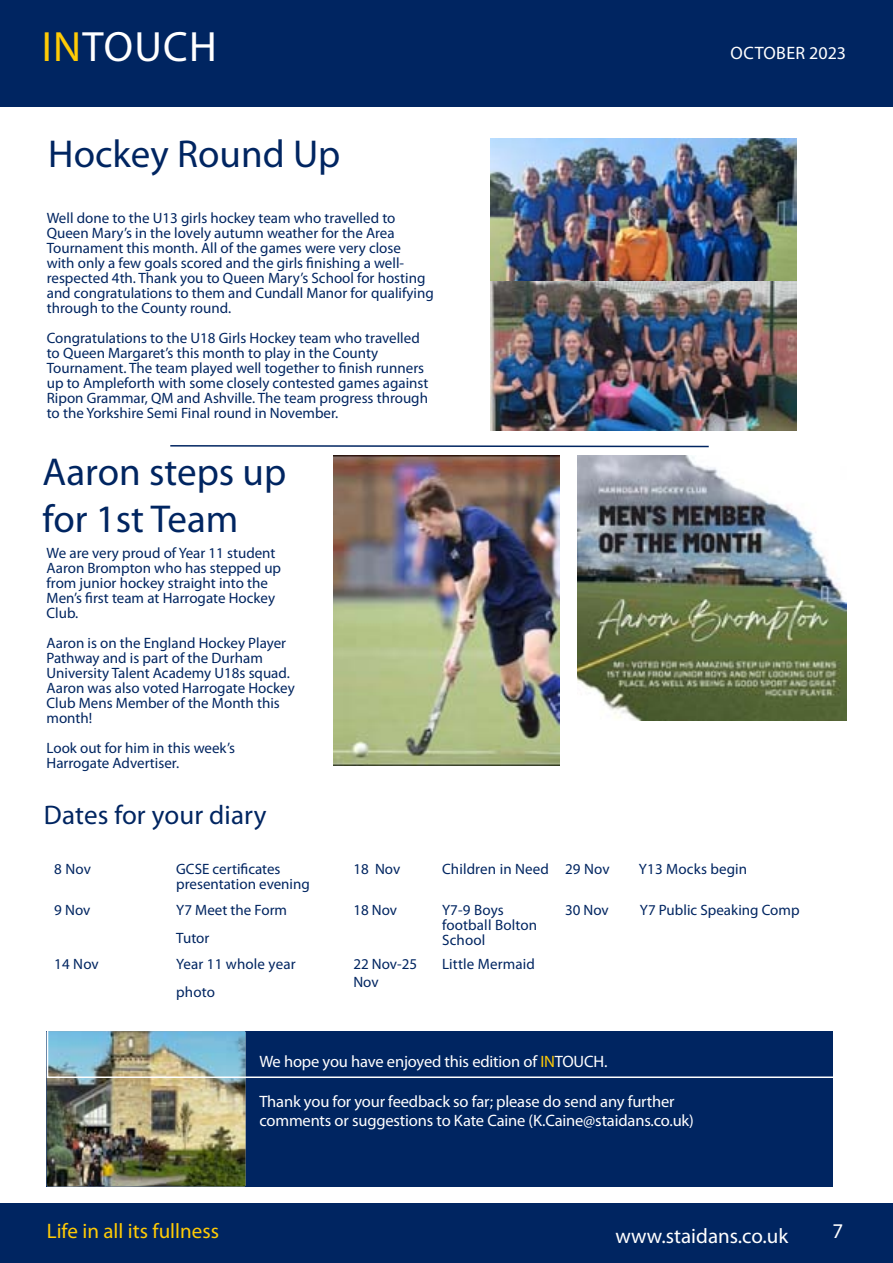
<style>
.page{position:relative;width:893px;height:1263px;background:#fff}
.page>*{position:absolute;margin:0;border:0;box-sizing:border-box;transform-origin:0 0}
.t1{font:42.6px "Myriad Pro";color:#fff}
.t2{font:39px/46.8px "Myriad Pro";color:#002561}
.t3{font:27px "Myriad Pro";letter-spacing:.005em;color:#002561}
.t4{font:21px "Myriad Pro";color:#ffcb05}
.t5{font:21px "Myriad Pro";color:#fff}
.t6{font:18px "Myriad Pro";letter-spacing:.02em;color:#fff}
.t7{font:16.5px/19.8px "Myriad Pro";letter-spacing:-.01em;color:#fff}
.t8{font:15px/15px "Myriad Pro";color:#002561}
.s1{color:#ffcb05}
</style>
<div class="page">
<div style="left:0;top:0;width:893px;height:106px;background:#002561"></div>
<div style="left:0;top:1203px;width:893px;height:60px;background:#002561"></div>
<div style="left:47px;top:1031px;width:786px;height:155px;background:#002561"></div>
<img style="left:47px;top:1031px;width:198px;height:155px">
<div style="left:47px;top:855px;width:799px;height:223px;border:2px solid #fff"></div>
<img style="left:490px;top:138px;width:307px;height:292px">
<img style="left:334px;top:456px;width:225px;height:309px">
<img style="left:577px;top:456px;width:269px;height:265px">
<svg style="left:170px;top:445px;width:539px;height:3px"></svg>
<h1 class="t1" style="left:42px;top:21px;width:91px"><span class="s1">in</span> TOUCH</h1>
<h2 class="t2" style="left:48px;top:130px;width:294px">Hockey Round Up</h2>
<p class="t8" style="left:47px;top:210px;width:388px">Well done to the U13 girls hockey team who travelled to Queen Mary’s in the lovely autumn weather for the Area Tournament this month. All of the games were very close<br>with only a few goals scored and the girls finishing a well&shy;respected 4th. Thank you to Queen Mary’s School for hosting and congratulations to them and Cundall Manor for qualifying through to the County round.</p>
<p class="t8" style="left:47px;top:330px;width:383px">Congratulations to the U18 Girls Hockey team who travelled to Queen Margaret’s this month to play in the County Tournament. The team played well together to finish runners up to Ampleforth with some closely contested games against Ripon Grammar, QM and Ashville. The team progress through to the Yorkshire Semi Final round in November.</p>
<h2 class="t2" style="left:42px;top:448px;width:245px">Aaron steps up for 1st Team</h2>
<p class="t8" style="left:47px;top:545px;width:236px">We are very proud of Year 11 student<br>Aaron Brompton who has stepped up from junior hockey straight into the<br>Men’s first team at Harrogate Hockey<br>Club.</p>
<p class="t8" style="left:47px;top:635px;width:250px">Aaron is on the England Hockey Player<br>Pathway and is part of the Durham<br>University Talent Academy U18s squad.<br>Aaron was also voted Harrogate Hockey<br>Club Mens Member of the Month this month!</p>
<p class="t8" style="left:47px;top:740px;width:190px">Look out for him in this week’s<br>Harrogate Advertiser.</p>
<p class="t6" style="left:731px;top:42px;width:117px">october 2023</p>
<h3 class="t3" style="left:44px;top:798px;width:224px">Dates for your diary</h3>
<p class="t8" style="left:54px;top:861px;width:38px">8 Nov</p>
<p class="t8" style="left:176px;top:861px;width:135px">GCSE certificates presentation evening</p>
<p class="t8" style="left:353px;top:861px;width:48px">18 Nov</p>
<p class="t8" style="left:442px;top:861px;width:169px">Children in Need 29 Nov</p>
<p class="t8" style="left:639px;top:861px;width:110px">Y13 Mocks begin</p>
<p class="t8" style="left:54px;top:902px;width:38px">9 Nov</p>
<p class="t8" style="left:176px;top:896px;width:112px;line-height:27.8px">Y7 Meet the Form<br>Tutor</p>
<p class="t8" style="left:353px;top:902px;width:45px">18 Nov</p>
<p class="t8" style="left:442px;top:902px;width:97px">Y7-9 Boys football Bolton<br>School</p>
<p class="t8" style="left:565px;top:902px;width:45px">30 Nov</p>
<p class="t8" style="left:640px;top:902px;width:161px">Y7 Public Speaking Comp</p>
<p class="t8" style="left:54px;top:956px;width:46px">14 Nov</p>
<p class="t8" style="left:176px;top:950px;width:121px;line-height:27.8px">Year 11 whole year photo</p>
<p class="t8" style="left:353px;top:955px;width:65px;line-height:18px">22 Nov-25<br>Nov</p>
<p class="t8" style="left:442px;top:956px;width:95px">Little Mermaid</p>
<h3 class="t4" style="left:47px;top:1218px;width:174px">Life in all its fullness</h3>
<p class="t7" style="left:259px;top:1051px;width:315px">We hope you have enjoyed this edition of <span class="s1">IN</span>TOUCH</p>
<p class="t7" style="left:604px;top:1051px;width:5px">.</p>
<p class="t7" style="left:259px;top:1091px;width:436px">Thank you for your feedback so far; please do send any further comments or suggestions to Kate Caine (K.Caine@staidans.co.uk)</p>
<h3 class="t5" style="left:615px;top:1223px;width:174px">www.staidans.co.uk</h3>
<h3 class="t5" style="left:833px;top:1218px;width:12px">7</h3>
</div>
